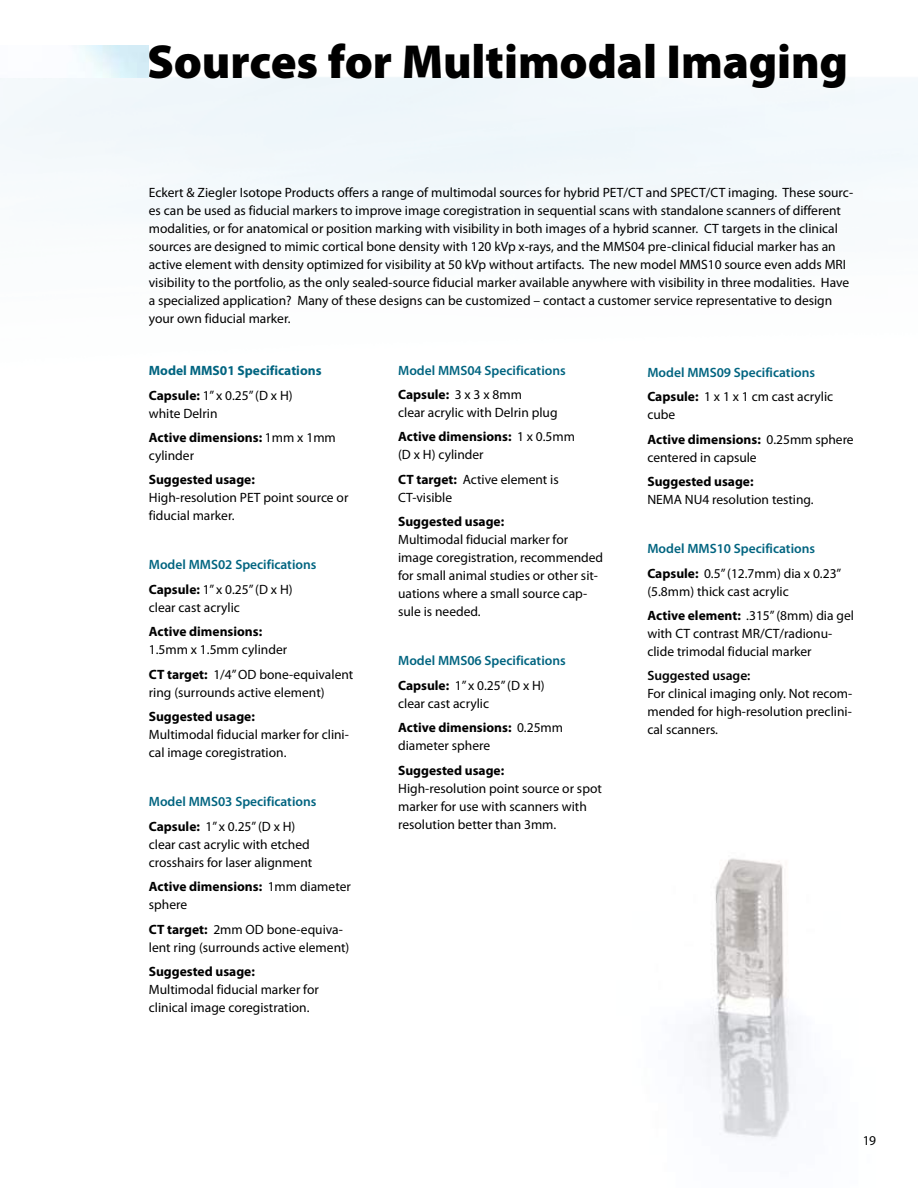
<style>
.page{position:relative;width:918px;height:1188px;background:#fff}
.page>*{position:absolute;margin:0;border:0;box-sizing:border-box;transform-origin:0 0}
.t1{font:900 48px "Myriad Pro";letter-spacing:-.005em;color:#000}
.t2{font:13.5px/18px "Myriad Pro";color:#000}
.t3{font:600 13.5px/24.5px "Myriad Pro";color:#006480}
.t4{font:700 13.5px/18px "Myriad Pro";color:#000}
.t5{font:700 13.5px/24.5px "Myriad Pro";color:#006480}
.t6{font:600 13.5px "Myriad Pro";color:#000}
.s1{color:#000}
.s2{font-weight:400;color:#000}
.s3{font-weight:700}
.s4{font-weight:700;color:#000}
.s5{font-weight:400}
</style>
<div class="page">
<div style="left:0;top:77px;width:918px;height:149px;background:#f2f8fb"></div>
<img style="left:698px;top:858px;width:95px;height:281px">
<h1 class="t1" style="left:147px;top:34px;width:702px">Sources for Multimodal Imaging</h1>
<p class="t2" style="left:149px;top:184px;width:706px">Eckert &amp; Ziegler Isotope Products offers a range of multimodal sources for hybrid PET/CT and SPECT/CT imaging. These sourc&shy;es can be used as fiducial markers to improve image coregistration in sequential scans with standalone scanners of different modalities, or for anatomical or position marking with visibility in both images of a hybrid scanner. CT targets in the clinical sources are designed to mimic cortical bone density with 120 kVp x-rays, and the MMS04 pre-clinical fiducial marker has an active element with density optimized for visibility at 50 kVp without artifacts. The new model MMS10 source even adds MRI visibility to the portfolio, as the only sealed-source fiducial marker available anywhere with visibility in three modalities. Have a specialized application? Many of these designs can be customized – contact a customer service representative to design your own fiducial marker.</p>
<p class="t5" style="left:149px;top:358px;width:174px">Model MMS01 Specifications<br><span class="s1">Capsule:</span> <span class="s2">1” x 0.25” (D x H)</span></p>
<p class="t2" style="left:149px;top:401px;width:189px;line-height:24.5px">white Delrin<br><span class="s3">Active dimensions:</span> 1mm x 1mm</p>
<p class="t2" style="left:149px;top:446px;width:47px">cylinder</p>
<p class="t4" style="left:149px;top:470px;width:108px">Suggested usage:</p>
<p class="t2" style="left:149px;top:489px;width:201px">High-resolution PET point source or fiducial marker.</p>
<p class="t3" style="left:149px;top:552px;width:169px">Model MMS02 Specifications<br><span class="s4">Capsule:</span> <span class="s2">1” x 0.25” (D x H)</span></p>
<p class="t2" style="left:149px;top:598px;width:93px">clear cast acrylic</p>
<p class="t4" style="left:149px;top:622px;width:115px">Active dimensions:</p>
<p class="t2" style="left:149px;top:637px;width:206px;line-height:24.5px">1.5mm x 1.5mm cylinder<br><span class="s3">CT target:</span> 1/4” OD bone-equivalent</p>
<p class="t2" style="left:149px;top:683px;width:177px">ring (surrounds active element)</p>
<p class="t4" style="left:149px;top:707px;width:108px">Suggested usage:</p>
<p class="t2" style="left:149px;top:726px;width:202px">Multimodal fiducial marker for clini&shy;cal image coregistration.</p>
<p class="t3" style="left:149px;top:789px;width:169px">Model MMS03 Specifications<br><span class="s4">Capsule:</span> <span class="s2">1” x 0.25” (D x H)</span></p>
<p class="t2" style="left:149px;top:835px;width:165px">clear cast acrylic with etched crosshairs for laser alignment</p>
<p class="t4" style="left:149px;top:877px;width:204px">Active dimensions: <span class="s5">1mm diameter sphere</span></p>
<p class="t2" style="left:149px;top:920px;width:202px"><span class="s3">CT target:</span> 2mm OD bone-equiva&shy;lent ring (surrounds active element)</p>
<p class="t4" style="left:149px;top:962px;width:108px">Suggested usage:</p>
<p class="t2" style="left:149px;top:980px;width:172px">Multimodal fiducial marker for clinical image coregistration.</p>
<p class="t3" style="left:398px;top:357px;width:169px">Model MMS04 Specifications<br><span class="s4">Capsule:</span> <span class="s2">3 x 3 x 8mm</span></p>
<p class="t2" style="left:398px;top:400px;width:178px;line-height:24.5px">clear acrylic with Delrin plug<br><span class="s3">Active dimensions:</span> 1 x 0.5mm</p>
<p class="t2" style="left:398px;top:443px;width:162px;line-height:24.5px">(D x H) cylinder<br><span class="s3">CT target:</span> Active element is</p>
<p class="t2" style="left:398px;top:488px;width:56px">CT-visible</p>
<p class="t4" style="left:398px;top:512px;width:108px">Suggested usage:</p>
<p class="t2" style="left:398px;top:531px;width:207px">Multimodal fiducial marker for image coregistration, recommended for small animal studies or other sit&shy;uations where a small source cap&shy;sule is needed.</p>
<p class="t3" style="left:398px;top:648px;width:169px">Model MMS06 Specifications<br><span class="s4">Capsule:</span> <span class="s2">1” x 0.25” (D x H)</span></p>
<p class="t2" style="left:398px;top:691px;width:166px;line-height:24.5px">clear cast acrylic<br><span class="s3">Active dimensions:</span> 0.25mm</p>
<p class="t2" style="left:398px;top:737px;width:94px">diameter sphere</p>
<p class="t4" style="left:398px;top:761px;width:108px">Suggested usage:</p>
<p class="t2" style="left:398px;top:779px;width:205px">High-resolution point source or spot marker for use with scanners with resolution better than 3mm.</p>
<p class="t3" style="left:647px;top:360px;width:187px">Model MMS09 Specifications<br><span class="s4">Capsule:</span> <span class="s2">1 x 1 x 1 cm cast acrylic</span></p>
<p class="t4" style="left:647px;top:402px;width:208px;line-height:24.5px"><span class="s5">cube<br></span>Active dimensions: <span class="s5">0.25mm sphere</span></p>
<p class="t2" style="left:647px;top:448px;width:111px">centered in capsule</p>
<p class="t4" style="left:647px;top:472px;width:108px">Suggested usage:</p>
<p class="t2" style="left:647px;top:490px;width:168px">NEMA NU4 resolution testing.</p>
<p class="t3" style="left:647px;top:536px;width:195px">Model MMS10 Specifications<br><span class="s4">Capsule:</span> <span class="s2">0.5” (12.7mm) dia x 0.23”</span></p>
<p class="t2" style="left:647px;top:579px;width:208px;line-height:24.5px">(5.8mm) thick cast acrylic<br><span class="s3">Active element:</span> .315” (8mm) dia gel</p>
<p class="t2" style="left:647px;top:624px;width:186px">with CT contrast MR/CT/radionu&shy;clide trimodal fiducial marker</p>
<p class="t6" style="left:647px;top:667px;width:105px">Suggested usage:</p>
<p class="t2" style="left:647px;top:685px;width:206px;text-align:justify">For clinical imaging only. Not recom&shy;mended for high-resolution preclini&shy;cal scanners.</p>
<p class="t2" style="left:863px;top:1131px;width:15px">19</p>
</div>
